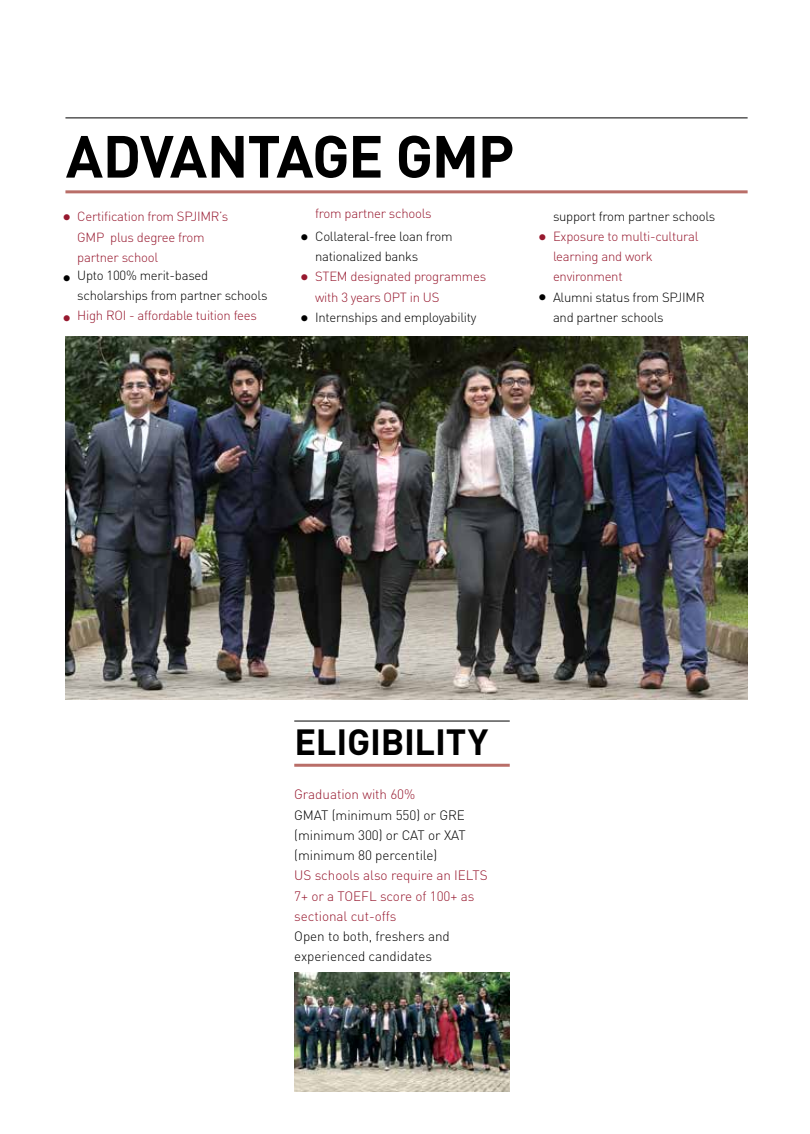
<style>
.page{position:relative;width:810px;height:1134px;background:#fff}
.page>*{position:absolute;margin:0;border:0;box-sizing:border-box;transform-origin:0 0}
.t1{font:700 58.5px "DIN Pro";letter-spacing:-.02em;color:#000}
.t2{font:700 36px "DIN Pro";letter-spacing:-.005em;color:#000}
.t3{font:300 13.5px/20.2px "DIN Pro";letter-spacing:-.005em;color:#000;text-align:justify}
.t4{font:300 13.5px/20.2px "DIN Pro";letter-spacing:-.005em;color:#97192f}
.t5{font:300 13.2px/20.2px "DIN Pro";letter-spacing:-.02em;color:#97192f}
.t6{font:300 13.2px/20.2px "DIN Pro";letter-spacing:-.02em;color:#000}
</style>
<div class="page">
<img style="left:65px;top:337px;width:683px;height:362px">
<hr style="left:65px;top:118px;width:683px;height:1px;background:#000">
<hr style="left:65px;top:190px;width:683px;height:3px;background:#b96e68">
<hr style="left:294px;top:721px;width:216px;height:1px;background:#000">
<hr style="left:294px;top:764px;width:216px;height:3px;background:#b96e68">
<img style="left:294px;top:972px;width:216px;height:119px">
<h1 class="t1" style="left:66px;top:117px;width:450px">ADVANTAGE GMP</h1>
<p class="t5" style="left:77px;top:206px;width:152px;text-indent:-14px">■ Certification from SPJIMR’s<br>GMP plus degree from partner school</p>
<p class="t6" style="left:77px;top:264px;width:192px;text-indent:-14px">■ Upto 100% merit-based scholarships from partner schools</p>
<p class="t5" style="left:64px;top:305px;width:195px">■ High ROI - affordable tuition fees</p>
<p class="t5" style="left:315px;top:203px;width:118px">from partner schools</p>
<p class="t6" style="left:315px;top:225px;width:139px;text-indent:-14px">■ Collateral-free loan from nationalized banks</p>
<p class="t5" style="left:315px;top:266px;width:173px;text-indent:-14px">■ STEM designated programmes with 3 years OPT in US</p>
<p class="t6" style="left:302px;top:306px;width:176px">■ Internships and employability</p>
<p class="t6" style="left:553px;top:205px;width:164px">support from partner schools</p>
<p class="t5" style="left:553px;top:225px;width:147px;text-indent:-14px">■ Exposure to multi-cultural learning and work environment</p>
<p class="t6" style="left:553px;top:286px;width:153px;text-indent:-14px">■ Alumni status from SPJIMR and partner schools</p>
<h2 class="t2" style="left:294px;top:718px;width:195px">ELIGIBILITY</h2>
<p class="t4" style="left:294px;top:784px;width:123px">Graduation with 60%</p>
<p class="t3" style="left:294px;top:804px;width:173px">GMAT (minimum 550) or GRE (minimum 300) or CAT or XAT (minimum 80 percentile)</p>
<p class="t4" style="left:294px;top:865px;width:195px">US schools also require an IELTS<br>7+ or a TOEFL score of 100+ as sectional cut-offs</p>
<p class="t3" style="left:294px;top:925px;width:157px">Open to both, freshers and experienced candidates</p>
</div>
